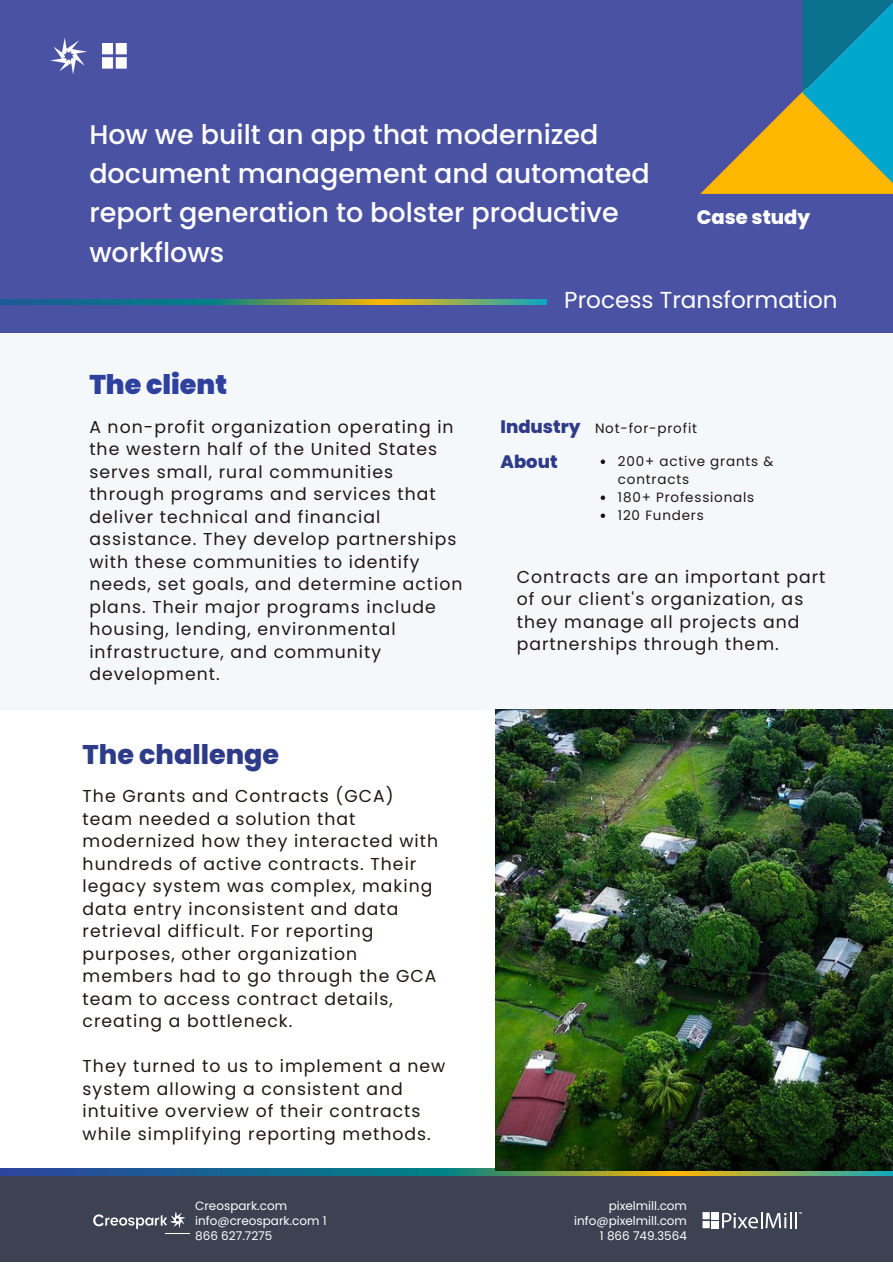
<style>
.page{position:relative;width:893px;height:1264px;background:#fff}
.page>*{position:absolute;margin:0;border:0;box-sizing:border-box;transform-origin:0 0}
.t1{font:500 27px/39.3px "Poppins";color:#fff}
.t2{font:800 27px "Poppins";color:#2e3b88}
.t3{font:900 27px "Poppins";color:#2f419f}
.t4{font:23.1px "Poppins";color:#fff}
.t5{font:800 19.5px "Poppins";color:#fff}
.t6{font:800 18px/34.8px "Poppins";color:#2e3b88}
.t7{font:17.25px/22.5px "Poppins";letter-spacing:.06em;color:#211614}
.t8{font:13.5px/18px "Poppins";letter-spacing:.06em;color:#211614}
.t9{font:12px/15px "Poppins";color:#fff}
</style>
<div class="page">
<div style="left:0;top:0;width:892px;height:333px;background:#4a52a3"></div>
<svg style="left:700px;top:0;width:192px;height:194px"></svg>
<div style="left:0;top:1173px;width:892px;height:88px;background:#3c4252"></div>
<img style="left:0;top:1168px;width:892px;height:7px">
<img style="left:495px;top:709px;width:397px;height:461px">
<img style="left:0;top:300px;width:546px;height:4px">
<svg style="left:93px;top:1211px;width:93px;height:19px"></svg>
<svg style="left:702px;top:1212px;width:7px;height:16px"></svg>
<div style="left:711px;top:1212px;width:7px;height:7px;background:#fff"></div>
<div style="left:711px;top:1220px;width:7px;height:8px;background:#fff"></div>
<svg style="left:722px;top:1212px;width:79px;height:16px"></svg>
<svg style="left:50px;top:38px;width:37px;height:36px"></svg>
<img style="left:102px;top:43px;width:25px;height:25px">
<svg style="left:600px;top:459px;width:5px;height:5px"></svg>
<svg style="left:600px;top:495px;width:5px;height:5px"></svg>
<svg style="left:600px;top:513px;width:5px;height:5px"></svg>
<h1 class="t1" style="left:89px;top:115px;width:562px">How we built an app that modernized document management and automated report generation to bolster productive workflows</h1>
<p class="t5" style="left:696px;top:204px;width:115px">Case study</p>
<h1 class="t3" style="left:89px;top:365px;width:139px">The client</h1>
<p class="t7" style="left:89px;top:415px;width:375px">A non-profit organization operating in the western half of the United States serves small, rural communities through programs and services that deliver technical and financial assistance. They develop partnerships with these communities to identify needs, set goals, and determine action plans. Their major programs include housing, lending, environmental infrastructure, and community development.</p>
<h1 class="t2" style="left:83px;top:736px;width:198px">The challenge</h1>
<p class="t7" style="left:83px;top:785px;width:357px">The Grants and Contracts (GCA) team needed a solution that modernized how they interacted with hundreds of active contracts. Their legacy system was complex, making data entry inconsistent and data retrieval difficult. For reporting purposes, other organization members had to go through the GCA team to access contract details, creating a bottleneck.</p>
<p class="t7" style="left:83px;top:1055px;width:364px">They turned to us to implement a new system allowing a consistent and intuitive overview of their contracts while simplifying reporting methods.</p>
<h2 class="t4" style="left:564px;top:283px;width:275px">Process Transformation</h2>
<p class="t6" style="left:500px;top:409px;width:82px">Industry<br>About</p>
<p class="t8" style="left:595px;top:419px;width:103px">Not-for-profit</p>
<p class="t8" style="left:618px;top:452px;width:157px">200+ active grants &amp; contracts<br>180+ Professionals<br>120 Funders</p>
<p class="t7" style="left:516px;top:565px;width:310px">Contracts are an important part of our client's organization, as they manage all projects and partnerships through them.</p>
<p class="t9" style="left:195px;top:1197px;width:133px">Creospark.com info@creospark.com 1<br>866 627.7275</p>
<p class="t9" style="left:574px;top:1197px;width:114px;text-align:right">pixelmill.com info@pixelmill.com<br>1 866 749.3564</p>
</div>
